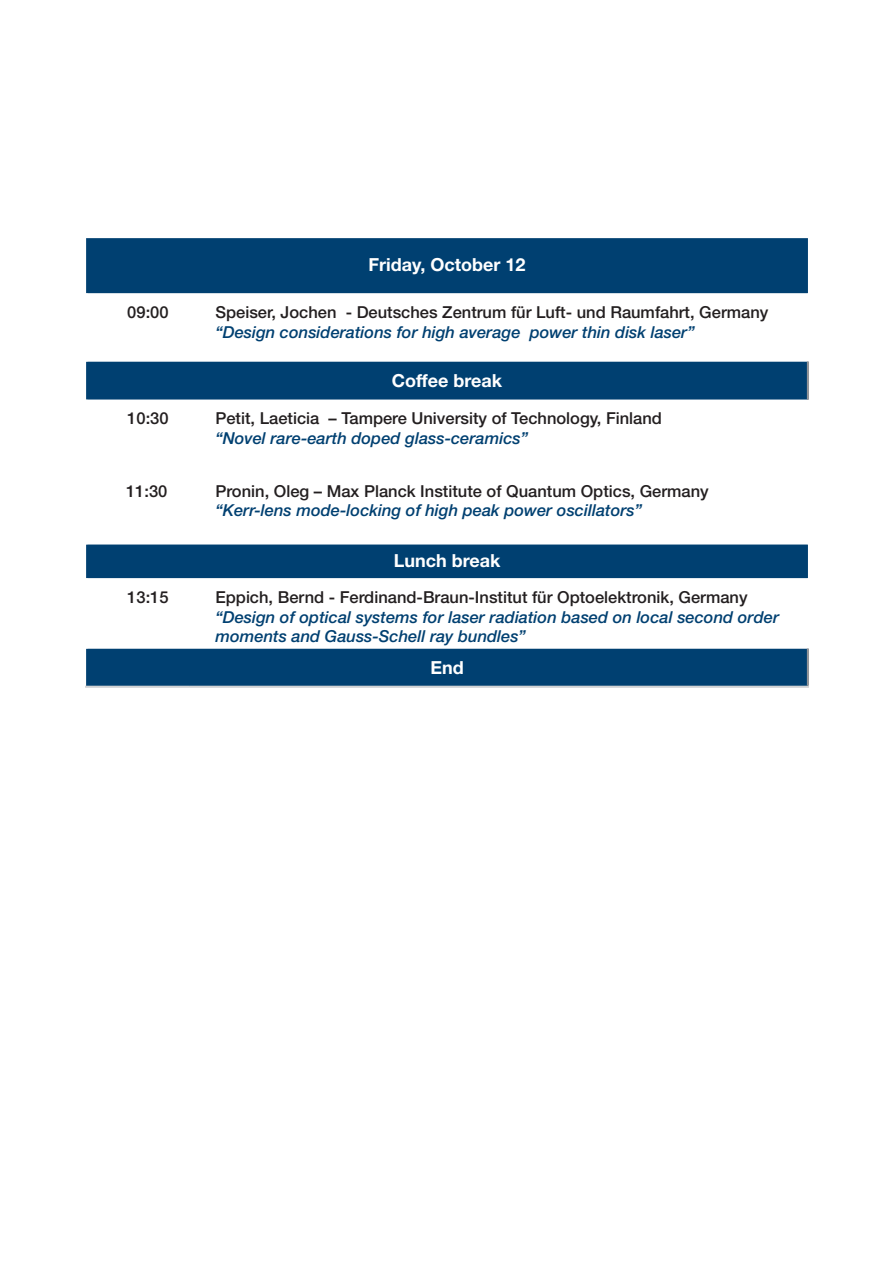
<style>
.page{position:relative;width:893px;height:1263px;background:#fff}
.page>*{position:absolute;margin:0;border:0;box-sizing:border-box;transform-origin:0 0}
.Uhrzeit{font:700 18px "Helvetica Neue LT Std";color:#fff}
.Headline_Datum{font:700 18px "Helvetica Neue LT Std";color:#fff}
.Text_Tabelle{font:500 16.5px/19.8px "Helvetica Neue LT Std";color:#231f20}
.Text_tabelle_kursiv{font:italic 500 16.5px/19.8px "Helvetica Neue LT Std";color:#004071}
.Uhrzeit-2{font:500 16.5px "Helvetica Neue LT Std";color:#231f20}
.s1{font-style:italic;color:#004071}
</style>
<div class="page">
<div style="left:86px;top:238px;width:722px;height:448px;background:#004071"></div>
<svg style="left:86px;top:293px;width:722px;height:355px"></svg>
<svg style="left:86px;top:293px;width:1px;height:68px"></svg>
<svg style="left:807px;top:293px;width:1px;height:68px"></svg>
<svg style="left:86px;top:400px;width:1px;height:144px"></svg>
<svg style="left:807px;top:400px;width:1px;height:144px"></svg>
<svg style="left:86px;top:578px;width:1px;height:70px"></svg>
<svg style="left:807px;top:578px;width:1px;height:70px"></svg>
<hr style="left:85px;top:686px;width:105px;height:2px;background:#d1d2d4">
<hr style="left:190px;top:686px;width:619px;height:2px;background:#d1d2d4">
<hr style="left:807px;top:361px;width:2px;height:39px;background:#939598">
<hr style="left:807px;top:648px;width:2px;height:38px;background:#939598">
<p class="Uhrzeit" style="left:368px;top:254px;width:159px">Friday, October 12</p>
<p class="Uhrzeit-2" style="left:127px;top:302px;width:43px">09:00</p>
<p class="Text_Tabelle" style="left:215px;top:302px;width:554px">Speiser, Jochen - Deutsches Zentrum für Luft- und Raumfahrt, Germany</p>
<p class="Text_tabelle_kursiv" style="left:215px;top:322px;width:481px">“Design considerations for high average power thin disk laser”</p>
<p class="Uhrzeit" style="left:392px;top:369px;width:112px">Coffee break</p>
<p class="Uhrzeit-2" style="left:127px;top:409px;width:43px">10:30</p>
<p class="Text_Tabelle" style="left:215px;top:408px;width:448px">Petit, Laeticia – Tampere University of Technology, Finland</p>
<p class="Text_tabelle_kursiv" style="left:215px;top:428px;width:314px">“Novel rare-earth doped glass-ceramics”</p>
<p class="Uhrzeit-2" style="left:126px;top:481px;width:43px">11:30</p>
<p class="Text_Tabelle" style="left:215px;top:481px;width:495px">Pronin, Oleg – Max Planck Institute of Quantum Optics, Germany <span class="s1">“Kerr-lens mode-locking of high peak power oscillators”</span></p>
<p class="Headline_Datum" style="left:394px;top:549px;width:108px">Lunch break</p>
<p class="Uhrzeit-2" style="left:127px;top:587px;width:43px">13:15</p>
<p class="Text_Tabelle" style="left:215px;top:587px;width:534px">Eppich, Bernd - Ferdinand-Braun-Institut für Optoelektronik, Germany</p>
<p class="Text_tabelle_kursiv" style="left:215px;top:607px;width:565px">“Design of optical systems for laser radiation based on local second order moments and Gauss-Schell ray bundles”</p>
<p class="Uhrzeit" style="left:430px;top:656px;width:35px">End</p>
</div>
